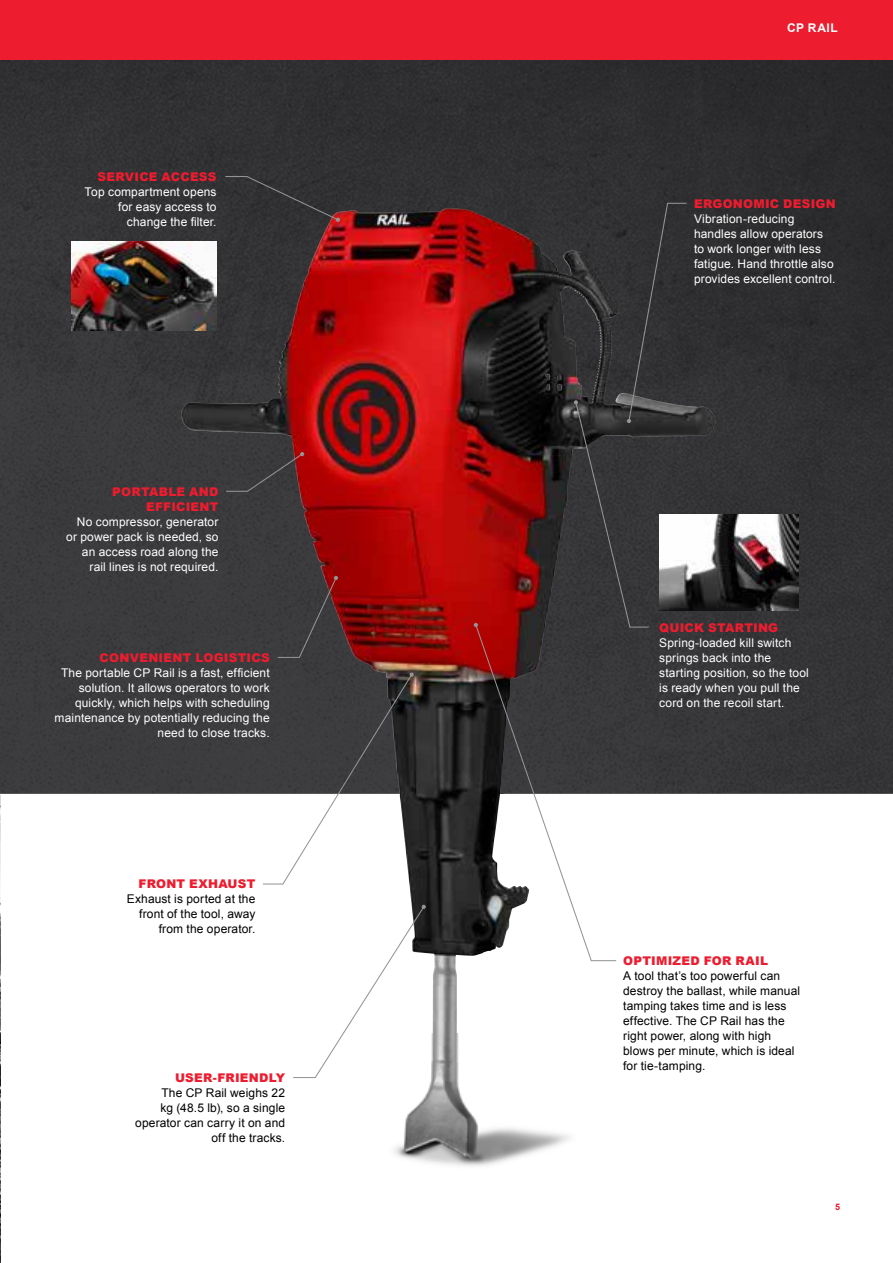
<style>
.page{position:relative;width:893px;height:1263px;background:#fff}
.page>*{position:absolute;margin:0;border:0;box-sizing:border-box;transform-origin:0 0}
.t1{font:12px/15px "Arial";letter-spacing:.01em;color:#fff;text-align:right}
.t2{font:12px/15px "Arial";letter-spacing:.01em;color:#000;text-align:right}
.t3{font:900 12px/15px "Arial";letter-spacing:.02em;color:#ed1c2e;text-align:right}
.t4{font:700 12px "Arial";letter-spacing:.04em;color:#fff}
.t5{font:700 9px "Arial";color:#ed1c2e}
</style>
<div class="page">
<img style="left:0;top:795px;width:1px;height:468px">
<img style="left:0;top:59px;width:893px;height:735px">
<hr style="left:0;top:821px;width:893px;height:1px;background:#fff">
<img style="left:180px;top:209px;width:265px;height:415px">
<div style="left:0;top:0;width:893px;height:59px;background:#ed1c2e"></div>
<img style="left:394px;top:1034px;width:176px;height:132px">
<svg style="left:293px;top:905px;width:133px;height:173px"></svg>
<svg style="left:225px;top:452px;width:79px;height:40px"></svg>
<div style="left:224px;top:175px;width:116px;height:47px;background:#313133"></div>
<svg style="left:277px;top:576px;width:61px;height:82px"></svg>
<svg style="left:475px;top:624px;width:142px;height:338px"></svg>
<svg style="left:474px;top:623px;width:4px;height:4px"></svg>
<img style="left:72px;top:242px;width:145px;height:89px">
<img style="left:688px;top:514px;width:110px;height:97px">
<svg style="left:262px;top:672px;width:152px;height:213px"></svg>
<svg style="left:574px;top:202px;width:114px;height:426px"></svg>
<p class="t3" style="left:98px;top:169px;width:121px">SERVICE ACCESS</p>
<p class="t1" style="left:85px;top:184px;width:133px">Top compartment opens for easy access to change the filter.</p>
<p class="t3" style="left:112px;top:484px;width:108px">PORTABLE AND<br>EFFICIENT</p>
<p class="t1" style="left:66px;top:515px;width:154px">No compressor, generator or power pack is needed, so an access road along the rail lines is not required.</p>
<p class="t3" style="left:100px;top:650px;width:172px">CONVENIENT LOGISTICS</p>
<p class="t1" style="left:55px;top:666px;width:217px">The portable CP Rail is a fast, efficient solution. It allows operators to work quickly, which helps with scheduling maintenance by potentially reducing the need to close tracks.</p>
<p class="t3" style="left:139px;top:876px;width:118px">FRONT EXHAUST</p>
<p class="t2" style="left:127px;top:891px;width:130px">Exhaust is ported at the front of the tool, away from the operator.</p>
<p class="t3" style="left:175px;top:1069px;width:112px">USER-FRIENDLY</p>
<p class="t2" style="left:135px;top:1085px;width:151px">The CP Rail weighs 22<br>kg (48.5 lb), so a single operator can carry it on and off the tracks.</p>
<p class="t4" style="left:787px;top:20px;width:52px">CP RAIL</p>
<p class="t3" style="left:694px;top:195px;width:143px">ERGONOMIC DESIGN</p>
<p class="t1" style="left:694px;top:211px;width:143px;text-align:left">Vibration-reducing handles allow operators to work longer with less fatigue. Hand throttle also provides excellent control.</p>
<p class="t3" style="left:659px;top:619px;width:121px">QUICK STARTING</p>
<p class="t1" style="left:659px;top:635px;width:151px;text-align:left">Spring-loaded kill switch springs back into the starting position, so the tool is ready when you pull the cord on the recoil start.</p>
<p class="t3" style="left:623px;top:953px;width:146px">OPTIMIZED FOR RAIL</p>
<p class="t2" style="left:623px;top:969px;width:179px;text-align:left">A tool that’s too powerful can destroy the ballast, while manual tamping takes time and is less effective. The CP Rail has the right power, along with high blows per minute, which is ideal for tie-tamping.</p>
<p class="t5" style="left:835px;top:1201px;width:7px">5</p>
</div>
